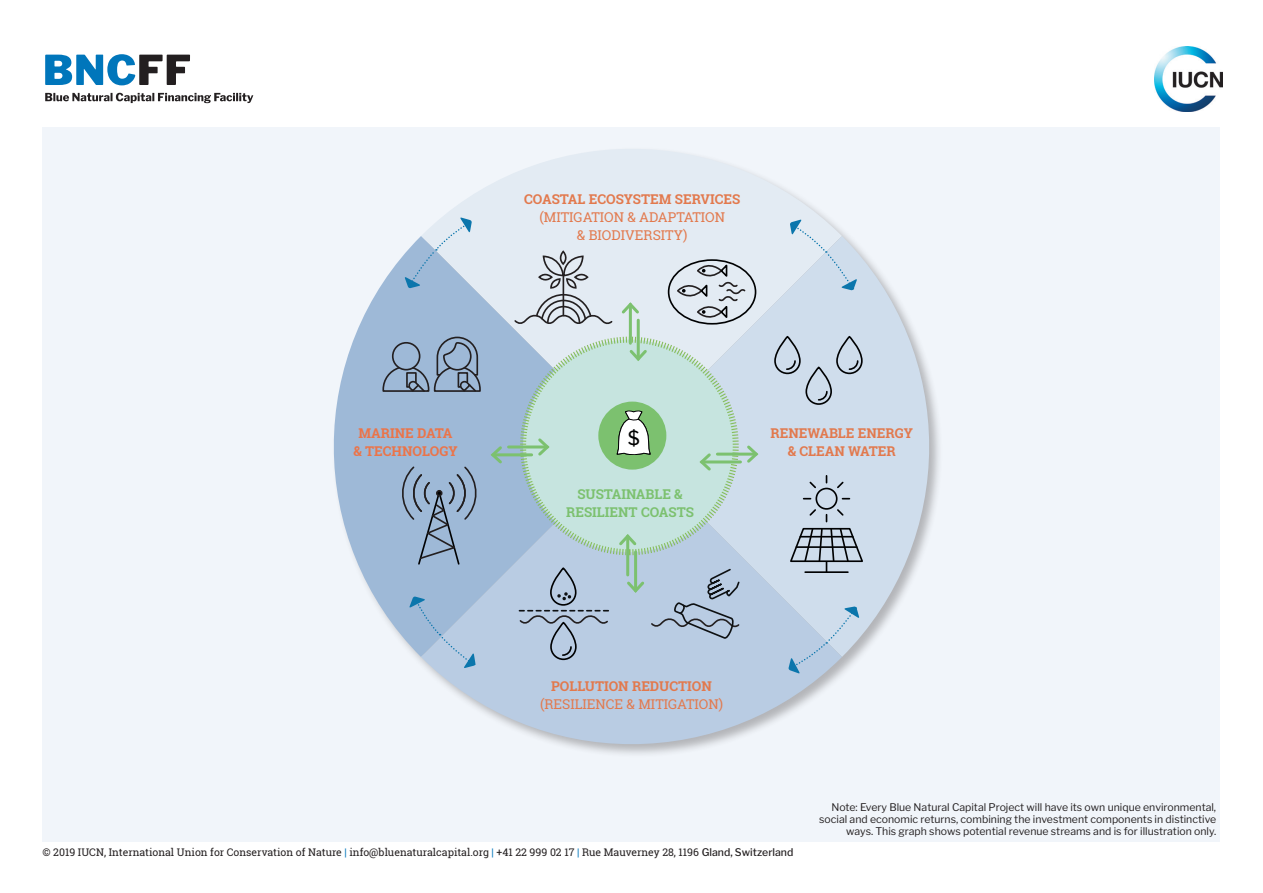
<style>
.page{position:relative;width:1263px;height:893px;background:#fff}
.page>*{position:absolute;margin:0;border:0;box-sizing:border-box;transform-origin:0 0}
.t1{font:500 19.5px "Libre Franklin";color:#000202}
.t2{font:700 13.5px/18px "Roboto Slab";color:#e2794d;text-align:center}
.t3{font:13.5px/18px "Roboto Slab";color:#e2794d;text-align:center}
.t4{font:700 13.5px/18px "Roboto Slab";color:#7cc16f;text-align:center}
.t5{font:700 13.5px/18px "Roboto Slab";color:#eb7449;text-align:center}
.t6{font:10.5px/12px "Libre Franklin";color:#231f20;text-align:right}
.t7{font:10.5px "Roboto Slab";color:#231f20}
.s1{color:#0076bb}
.s2{font-family:"Libre Franklin";font-weight:500}
</style>
<div class="page">
<div style="left:43px;top:128px;width:1177px;height:714px;background:#f1f5fa"></div>
<img style="left:1155px;top:47px;width:67px;height:64px">
<svg style="left:45px;top:54px;width:145px;height:31px"></svg>
<svg style="left:45px;top:93px;width:208px;height:10px"></svg>
<svg style="left:421px;top:127px;width:421px;height:109px;fill:#e3ebf3"></svg>
<svg style="left:631px;top:236px;width:308px;height:419px;fill:#cfddec"></svg>
<svg style="left:333px;top:236px;width:298px;height:413px;fill:#9eb9d7"></svg>
<svg style="left:421px;top:446px;width:421px;height:308px;fill:#b9cce3"></svg>
<svg style="left:519px;top:335px;width:221px;height:221px;background:#c2dddc"></svg>
<div style="left:598px;top:402px;width:68px;height:68px;background:#7cc16f;border-radius:50%"></div>
<svg style="left:616px;top:410px;width:35px;height:45px"></svg>
<hr style="left:629px;top:304px;width:3px;height:39px;background:#7cc16f">
<svg style="left:619px;top:300px;width:23px;height:16px"></svg>
<hr style="left:637px;top:320px;width:3px;height:39px;background:#7cc16f">
<svg style="left:627px;top:347px;width:22px;height:16px"></svg>
<hr style="left:626px;top:536px;width:3px;height:39px;background:#7cc16f">
<svg style="left:616px;top:532px;width:23px;height:16px"></svg>
<hr style="left:634px;top:552px;width:3px;height:39px;background:#7cc16f">
<hr style="left:509px;top:445px;width:38px;height:3px;background:#7cc16f">
<svg style="left:535px;top:436px;width:17px;height:22px"></svg>
<hr style="left:493px;top:453px;width:39px;height:3px;background:#7cc16f">
<svg style="left:488px;top:444px;width:17px;height:22px"></svg>
<hr style="left:702px;top:460px;width:38px;height:3px;background:#7cc16f">
<svg style="left:697px;top:451px;width:16px;height:22px"></svg>
<hr style="left:717px;top:453px;width:39px;height:3px;background:#7cc16f">
<svg style="left:744px;top:443px;width:17px;height:22px"></svg>
<svg style="left:790px;top:219px;width:67px;height:72px"></svg>
<svg style="left:404px;top:217px;width:68px;height:72px"></svg>
<svg style="left:788px;top:606px;width:72px;height:68px;background:#bdcfe2"></svg>
<svg style="left:409px;top:596px;width:67px;height:72px;background:#a6c0db"></svg>
<svg style="left:382px;top:336px;width:99px;height:57px;background:#899fb8"></svg>
<div style="left:392px;top:342px;width:28px;height:28px;border:2px solid #231f20;border-radius:50%"></div>
<div style="left:815px;top:488px;width:22px;height:22px;border:2px solid #000102;border-radius:50%"></div>
<svg style="left:835px;top:480px;width:10px;height:10px"></svg>
<svg style="left:808px;top:480px;width:9px;height:10px"></svg>
<svg style="left:788px;top:508px;width:77px;height:64px;background:#afbbc8"></svg>
<hr style="left:805px;top:571px;width:43px;height:2px;background:#000102">
<svg style="left:675px;top:260px;width:72px;height:63px"></svg>
<div style="left:668px;top:259px;width:88px;height:66px;border:2px solid #000102;border-radius:50%"></div>
<svg style="left:514px;top:249px;width:98px;height:77px"></svg>
<svg style="left:399px;top:466px;width:80px;height:99px;background:#8ea6c1"></svg>
<div style="left:805px;top:366px;width:27px;height:39px;border:2px solid #000102;border-radius:12px"></div>
<div style="left:836px;top:336px;width:27px;height:38px;border:2px solid #000102;border-radius:12px"></div>
<svg style="left:817px;top:390px;width:11px;height:11px"></svg>
<svg style="left:848px;top:359px;width:11px;height:12px"></svg>
<div style="left:774px;top:336px;width:27px;height:38px;border:2px solid #000102;border-radius:12px"></div>
<svg style="left:785px;top:359px;width:12px;height:12px"></svg>
<svg style="left:624px;top:569px;width:115px;height:70px;background:#aabdd0"></svg>
<div style="left:550px;top:567px;width:26px;height:39px;border:2px solid #000102;border-radius:12px"></div>
<div style="left:550px;top:622px;width:27px;height:38px;border:2px solid #000102;border-radius:12px"></div>
<svg style="left:561px;top:645px;width:12px;height:12px"></svg>
<svg style="left:518px;top:610px;width:93px;height:16px"></svg>
<svg style="left:557px;top:592px;width:14px;height:8px"></svg>
<p class="t2" style="left:524px;top:189px;width:218px">COASTAL ECOSYSTEM SERVICES</p>
<p class="t3" style="left:539px;top:207px;width:187px">(MITIGATION &amp; ADAPTATION &amp; BIODIVERSITY)</p>
<p class="t5" style="left:353px;top:424px;width:106px">MARINE DATA &amp; TECHNOLOGY</p>
<h1 class="t1" style="left:628px;top:426px;width:14px">$</h1>
<p class="t4" style="left:566px;top:485px;width:129px">SUSTAINABLE &amp;<br>RESILIENT COASTS</p>
<p class="t2" style="left:770px;top:424px;width:144px">RENEWABLE ENERGY &amp; CLEAN WATER</p>
<p class="t2" style="left:551px;top:676px;width:162px">POLLUTION REDUCTION</p>
<p class="t3" style="left:540px;top:694px;width:184px">(RESILIENCE &amp; MITIGATION)</p>
<p class="t6" style="left:819px;top:801px;width:398px">Note: Every Blue Natural Capital Project will have its own unique environmental, social and economic returns, combining the investment components in distinctive ways. This graph shows potential revenue streams and is for illustration only.</p>
<p class="t7" style="left:43px;top:845px;width:752px">© 2019 IUCN, International Union for Conservation of Nature <span class="s1">|</span> info@bluenaturalcapital.org <span class="s1">|</span> +41 22 999 02 17 <span class="s1">|</span> Rue Mauverney 28, 1196 <span class="s2">Gland, Switzerland</span></p>
</div>
